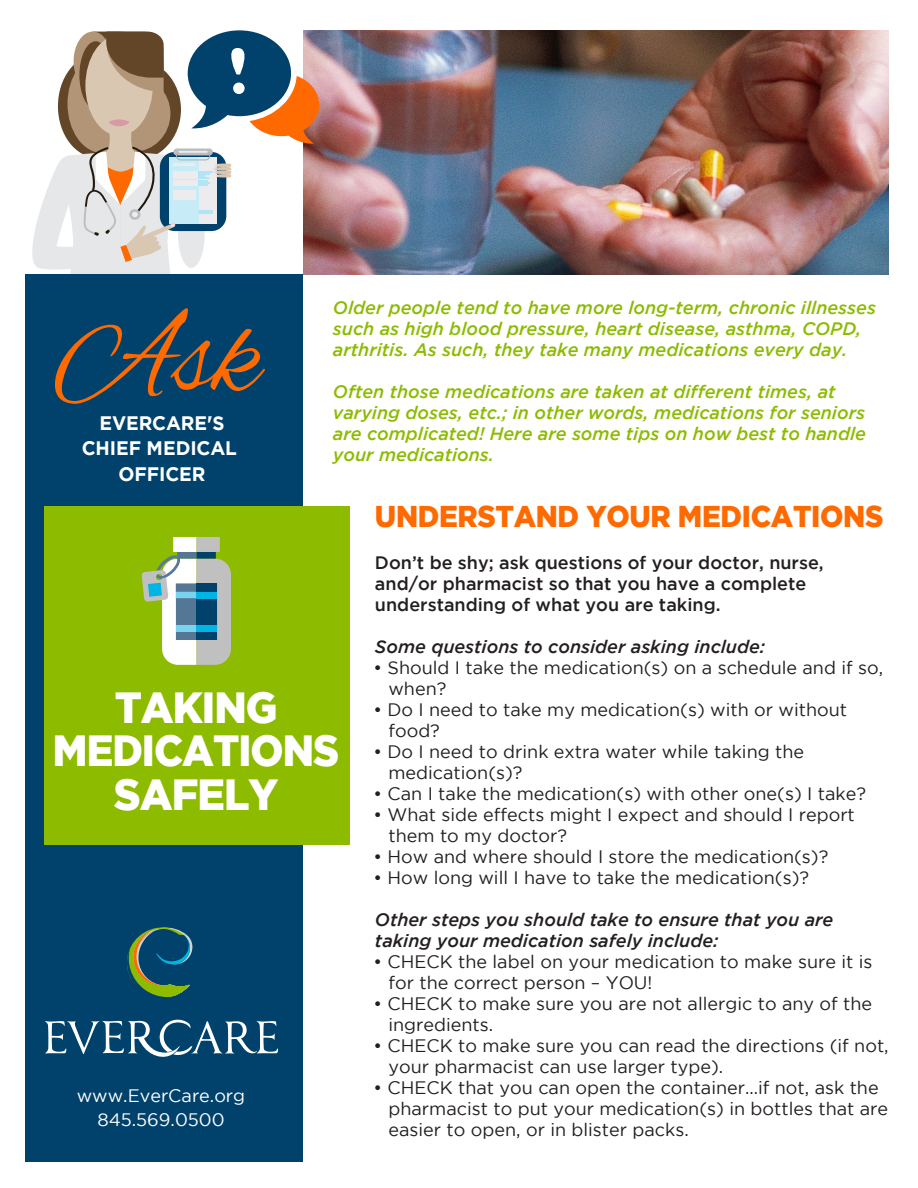
<style>
.page{position:relative;width:918px;height:1188px;background:#fff}
.page>*{position:absolute;margin:0;border:0;box-sizing:border-box;transform-origin:0 0}
.t1{font:121.65px "Alex Brush";color:#ff6a00;scale:.96 1}
.t2{font:900 43.5px/43.5px "Gotham";letter-spacing:-.025em;color:#fff;text-align:center;scale:.95 1}
.t3{font:900 30px "Gotham";letter-spacing:-.01em;color:#ff6a00;scale:.94 1}
.t4{font:700 19.5px/25.5px "Gotham";letter-spacing:-.005em;color:#fff;text-align:center}
.t5{font:18px/21px "Gotham";color:#231f20}
.t6{font:italic 500 18px/21px "Gotham";color:#8dbb00}
.t7{font:500 18px/21px "Gotham";color:#231f20}
.t8{font:italic 500 18px/21px "Gotham";color:#231f20}
.t9{font:18px/24px "Gotham";color:#fff;text-align:center}
</style>
<div class="page">
<img style="left:319px;top:30px;width:570px;height:244px">
<div style="left:26px;top:274px;width:277px;height:888px;background:#00426b"></div>
<svg style="left:127px;top:927px;width:66px;height:70px"></svg>
<svg style="left:45px;top:1019px;width:233px;height:38px"></svg>
<div style="left:45px;top:506px;width:305px;height:339px;background:#8dbb00"></div>
<svg style="left:142px;top:537px;width:89px;height:128px"></svg>
<svg style="left:32px;top:30px;width:287px;height:245px"></svg>
<h1 class="t1" style="left:55px;top:289px;width:215px">Ask</h1>
<p class="t4" style="left:82px;top:410px;width:157px">EVERCARE'S<br>CHIEF MEDICAL<br>OFFICER</p>
<p class="t6" style="left:333px;top:297px;width:545px">Older people tend to have more long-term, chronic illnesses such as high blood pressure, heart disease, asthma, COPD, arthritis. As such, they take many medications every day.</p>
<p class="t6" style="left:333px;top:381px;width:535px">Often those medications are taken at different times, at varying doses, etc.; in other words, medications for seniors are complicated! Here are some tips on how best to handle your medications.</p>
<h2 class="t2" style="left:53px;top:685px;width:303px">TAKING<br>MEDICATIONS<br>SAFELY</h2>
<p class="t9" style="left:77px;top:1083px;width:170px">www.EverCare.org<br>845.569.0500</p>
<h3 class="t3" style="left:375px;top:499px;width:542px">UNDERSTAND YOUR MEDICATIONS</h3>
<p class="t7" style="left:375px;top:552px;width:450px">Don’t be shy; ask questions of your doctor, nurse, and/or pharmacist so that you have a complete understanding of what you are taking.</p>
<p class="t8" style="left:375px;top:636px;width:392px">Some questions to consider asking include:</p>
<p class="t5" style="left:388px;top:657px;width:496px;text-indent:-15px">• Should I take the medication(s) on a schedule and if so, when?</p>
<p class="t5" style="left:388px;top:699px;width:460px;text-indent:-15px">• Do I need to take my medication(s) with or without food?</p>
<p class="t5" style="left:388px;top:741px;width:417px;text-indent:-15px">• Do I need to drink extra water while taking the medication(s)?</p>
<p class="t5" style="left:373px;top:783px;width:494px">• Can I take the medication(s) with other one(s) I take?</p>
<p class="t5" style="left:388px;top:804px;width:468px;text-indent:-15px">• What side effects might I expect and should I report them to my doctor?</p>
<p class="t5" style="left:373px;top:846px;width:456px">• How and where should I store the medication(s)?</p>
<p class="t5" style="left:373px;top:867px;width:437px">• How long will I have to take the medication(s)?</p>
<p class="t8" style="left:375px;top:909px;width:460px">Other steps you should take to ensure that you are taking your medication safely include:</p>
<p class="t5" style="left:388px;top:951px;width:486px;text-indent:-15px">• CHECK the label on your medication to make sure it is for the correct person – YOU!</p>
<p class="t5" style="left:388px;top:993px;width:485px;text-indent:-15px">• CHECK to make sure you are not allergic to any of the ingredients.</p>
<p class="t5" style="left:388px;top:1035px;width:502px;text-indent:-15px">• CHECK to make sure you can read the directions (if not, your pharmacist can use larger type).</p>
<p class="t5" style="left:388px;top:1077px;width:501px;text-indent:-15px">• CHECK that you can open the container…if not, ask the pharmacist to put your medication(s) in bottles that are easier to open, or in blister packs.</p>
</div>
